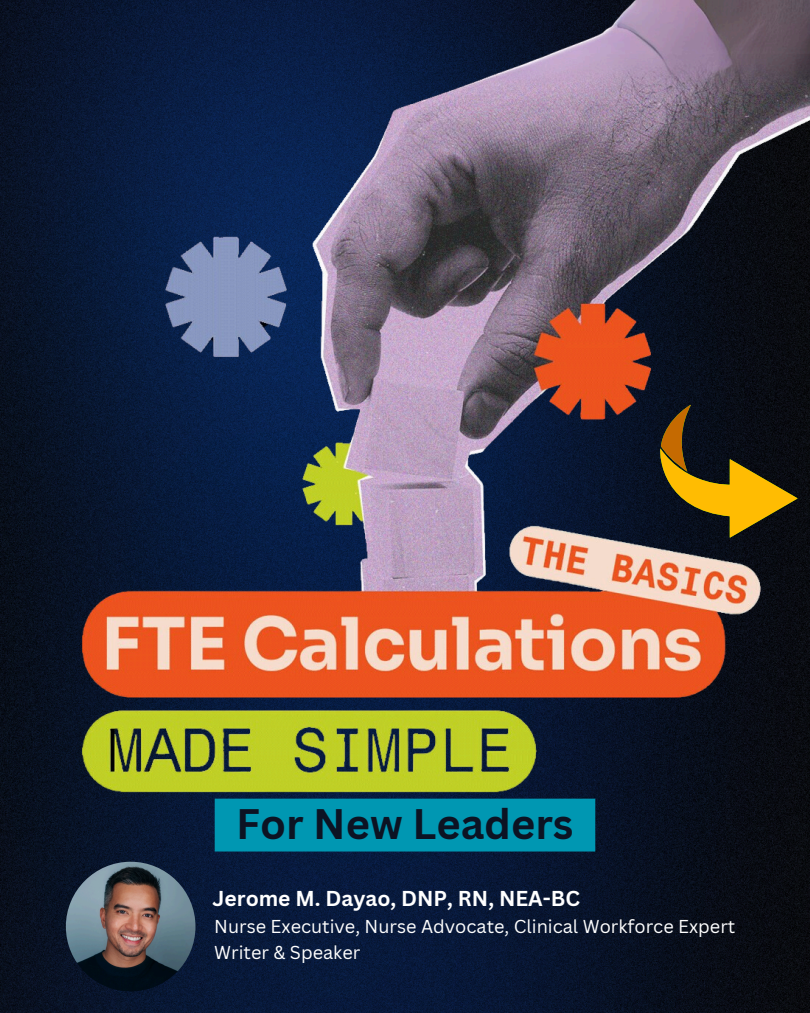
<style>
.page{position:relative;width:810px;height:1013px;background:#fff}
.page>*{position:absolute;margin:0;border:0;box-sizing:border-box;transform-origin:0 0}
.t1{font:700 41.5px "Canva Sans";color:#0c1323}
.t2{font:700 21px "Canva Sans";color:#fff}
.t3{font:18.2px "Canva Sans";color:#fff}
</style>
<div class="page">
<img style="left:0;top:0;width:810px;height:1012px">
<img style="left:33px;top:0;width:777px;height:809px">
<div style="left:215px;top:798px;width:380px;height:53px;background:#0097b2"></div>
<svg style="left:660px;top:405px;width:137px;height:132px;background:#503f10"></svg>
<img style="left:66px;top:861px;width:129px;height:130px;border-radius:50%">
<p class="t1" style="left:236px;top:795px;width:339px">For New Leaders</p>
<p class="t2" style="left:213px;top:884px;width:369px">Jerome M. Dayao, DNP, RN, NEA-BC</p>
<h1 class="t3" style="left:214px;top:913px;width:523px">Nurse Executive, Nurse Advocate, Clinical Workforce Expert</h1>
<p class="t3" style="left:214px;top:939px;width:148px">Writer &amp; Speaker</p>
</div>
